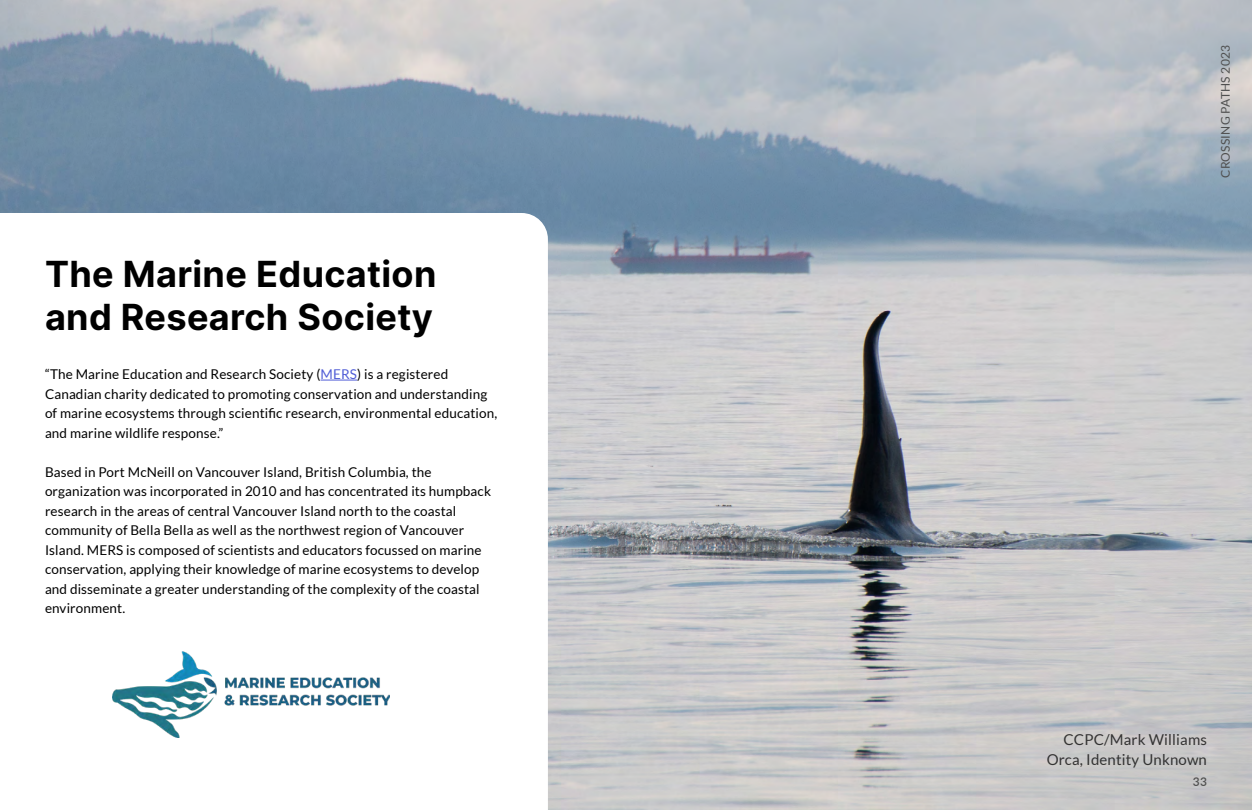
<style>
.page{position:relative;width:1252px;height:810px;background:#fff}
.page>*{position:absolute;margin:0;border:0;box-sizing:border-box;transform-origin:0 0}
.t1{font:700 36px/43.2px "Inter";letter-spacing:.01em;color:#000}
.t2{font:15px/19.5px "Lato";letter-spacing:.01em;color:#000;text-align:right}
.t3{font:13.5px/19.5px "Lato";letter-spacing:.01em;color:#000}
.t4{font:12px "Lato";letter-spacing:.02em;color:#4f4f4f}
.t5{font:600 12px "Lato";color:#4f4f4f}
.s1{color:#4f5cd6}
</style>
<div class="page">
<img style="left:0;top:0;width:1252px;height:810px">
<svg style="left:0;top:213px;width:548px;height:597px"></svg>
<img style="left:113px;top:652px;width:277px;height:86px">
<hr style="left:321px;top:380px;width:36px;height:1px;background:#4f5cd6">
<h1 class="t1" style="left:45px;top:251px;width:393px">The Marine Education and Research Society</h1>
<p class="t3" style="left:45px;top:364px;width:454px">“The Marine Education and Research Society (<span class="s1">MERS</span>) is a registered Canadian charity dedicated to promoting conservation and understanding of marine ecosystems through scientific research, environmental education, and marine wildlife response.”</p>
<p class="t3" style="left:45px;top:462px;width:448px">Based in Port McNeill on Vancouver Island, British Columbia, the organization was incorporated in 2010 and has concentrated its humpback research in the areas of central Vancouver Island north to the coastal community of Bella Bella as well as the northwest region of Vancouver Island. MERS is composed of scientists and educators focussed on marine conservation, applying their knowledge of marine ecosystems to develop and disseminate a greater understanding of the complexity of the coastal environment.</p>
<p class="t4" style="left:1219px;top:178px;width:134px;rotate:-90deg">CROSSING PATHS 2023</p>
<p class="t2" style="left:1046px;top:730px;width:162px">CCPC/Mark Williams<br>Orca, Identity Unknown</p>
<p class="t5" style="left:1193px;top:773px;width:16px">33</p>
</div>
